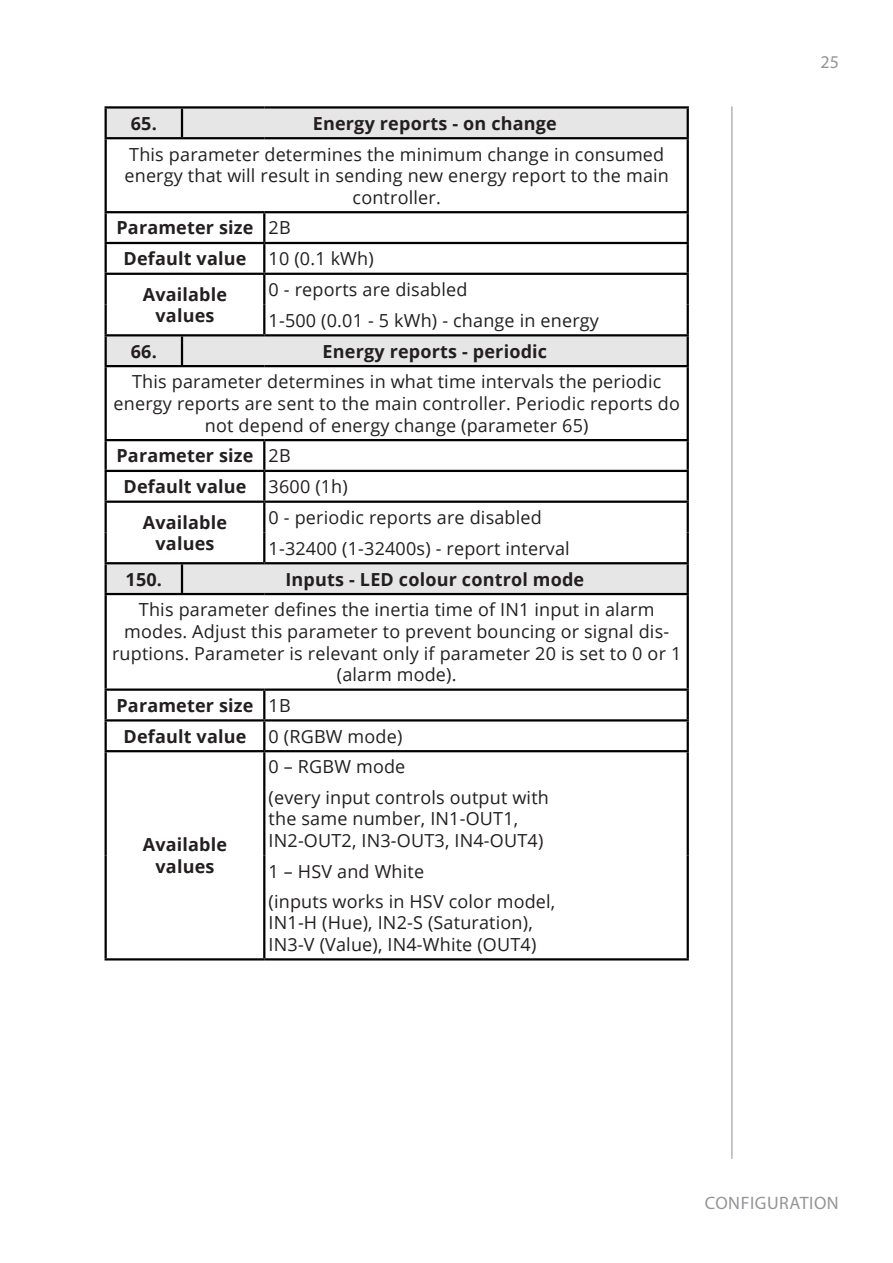
<style>
.page{position:relative;width:893px;height:1263px;background:#fff}
.page>*{position:absolute;margin:0;border:0;box-sizing:border-box;transform-origin:0 0}
.table-content-center{font:18px/21.6px "Open Sans";letter-spacing:.01em;color:#231f20;text-align:center}
.table-content-left{font:18px/21.6px "Open Sans";letter-spacing:.01em;color:#231f20}
.table-header-center{font:700 18px/21.6px "Open Sans";letter-spacing:.01em;color:#231f20;text-align:center}
.t1{font:18px "Myriad Pro";letter-spacing:.03em;color:#939598}
</style>
<div class="page">
<hr style="left:731px;top:106px;width:1px;height:1053px;background:#939598">
<svg style="left:107px;top:109px;width:580px;height:484px"></svg>
<hr style="left:105px;top:109px;width:2px;height:28px;background:#000">
<hr style="left:181px;top:109px;width:2px;height:28px;background:#000">
<hr style="left:687px;top:109px;width:2px;height:28px;background:#000">
<hr style="left:105px;top:139px;width:2px;height:72px;background:#000">
<hr style="left:687px;top:139px;width:2px;height:72px;background:#000">
<hr style="left:105px;top:213px;width:2px;height:29px;background:#000">
<hr style="left:263px;top:213px;width:2px;height:29px;background:#000">
<hr style="left:687px;top:213px;width:2px;height:29px;background:#000">
<hr style="left:105px;top:244px;width:2px;height:29px;background:#000">
<hr style="left:105px;top:106px;width:77px;height:3px;background:#000">
<hr style="left:182px;top:106px;width:82px;height:3px;background:#000">
<hr style="left:264px;top:106px;width:425px;height:3px;background:#000">
<hr style="left:105px;top:137px;width:77px;height:2px;background:#000">
<hr style="left:182px;top:137px;width:82px;height:2px;background:#000">
<hr style="left:264px;top:137px;width:425px;height:2px;background:#000">
<hr style="left:105px;top:211px;width:77px;height:2px;background:#000">
<hr style="left:182px;top:211px;width:82px;height:2px;background:#000">
<hr style="left:264px;top:211px;width:425px;height:2px;background:#000">
<hr style="left:263px;top:244px;width:2px;height:29px;background:#000">
<hr style="left:687px;top:244px;width:2px;height:29px;background:#000">
<hr style="left:105px;top:275px;width:2px;height:30px;background:#000">
<hr style="left:105px;top:305px;width:2px;height:29px;background:#000">
<hr style="left:263px;top:275px;width:2px;height:30px;background:#000">
<hr style="left:687px;top:275px;width:2px;height:30px;background:#000">
<hr style="left:263px;top:305px;width:2px;height:29px;background:#000">
<hr style="left:687px;top:305px;width:2px;height:29px;background:#000">
<hr style="left:105px;top:242px;width:77px;height:2px;background:#000">
<hr style="left:182px;top:242px;width:82px;height:2px;background:#000">
<hr style="left:264px;top:242px;width:425px;height:2px;background:#000">
<hr style="left:105px;top:273px;width:77px;height:2px;background:#000">
<hr style="left:182px;top:273px;width:82px;height:2px;background:#000">
<hr style="left:264px;top:273px;width:425px;height:2px;background:#000">
<hr style="left:105px;top:336px;width:2px;height:29px;background:#000">
<hr style="left:181px;top:336px;width:2px;height:29px;background:#000">
<hr style="left:105px;top:334px;width:77px;height:2px;background:#000">
<hr style="left:182px;top:334px;width:82px;height:2px;background:#000">
<hr style="left:264px;top:334px;width:425px;height:2px;background:#000">
<hr style="left:687px;top:336px;width:2px;height:29px;background:#000">
<hr style="left:105px;top:367px;width:2px;height:72px;background:#000">
<hr style="left:687px;top:367px;width:2px;height:72px;background:#000">
<hr style="left:105px;top:441px;width:2px;height:29px;background:#000">
<hr style="left:263px;top:441px;width:2px;height:29px;background:#000">
<hr style="left:687px;top:441px;width:2px;height:29px;background:#000">
<hr style="left:105px;top:472px;width:2px;height:29px;background:#000">
<hr style="left:105px;top:365px;width:77px;height:2px;background:#000">
<hr style="left:182px;top:365px;width:82px;height:2px;background:#000">
<hr style="left:264px;top:365px;width:425px;height:2px;background:#000">
<hr style="left:105px;top:439px;width:77px;height:2px;background:#000">
<hr style="left:182px;top:439px;width:82px;height:2px;background:#000">
<hr style="left:264px;top:439px;width:425px;height:2px;background:#000">
<hr style="left:263px;top:472px;width:2px;height:29px;background:#000">
<hr style="left:687px;top:472px;width:2px;height:29px;background:#000">
<hr style="left:105px;top:503px;width:2px;height:29px;background:#000">
<hr style="left:105px;top:532px;width:2px;height:30px;background:#000">
<hr style="left:263px;top:503px;width:2px;height:29px;background:#000">
<hr style="left:687px;top:503px;width:2px;height:29px;background:#000">
<hr style="left:263px;top:532px;width:2px;height:30px;background:#000">
<hr style="left:687px;top:532px;width:2px;height:30px;background:#000">
<hr style="left:105px;top:470px;width:77px;height:2px;background:#000">
<hr style="left:182px;top:470px;width:82px;height:2px;background:#000">
<hr style="left:264px;top:470px;width:425px;height:2px;background:#000">
<hr style="left:105px;top:501px;width:77px;height:2px;background:#000">
<hr style="left:182px;top:501px;width:82px;height:2px;background:#000">
<hr style="left:264px;top:501px;width:425px;height:2px;background:#000">
<hr style="left:105px;top:562px;width:77px;height:2px;background:#000">
<hr style="left:182px;top:562px;width:82px;height:2px;background:#000">
<hr style="left:264px;top:562px;width:425px;height:2px;background:#000">
<hr style="left:105px;top:564px;width:2px;height:29px;background:#000">
<hr style="left:181px;top:564px;width:2px;height:29px;background:#000">
<hr style="left:687px;top:564px;width:2px;height:29px;background:#000">
<hr style="left:105px;top:595px;width:2px;height:93px;background:#000">
<hr style="left:687px;top:595px;width:2px;height:93px;background:#000">
<hr style="left:105px;top:691px;width:2px;height:28px;background:#000">
<hr style="left:263px;top:691px;width:2px;height:28px;background:#000">
<hr style="left:687px;top:691px;width:2px;height:28px;background:#000">
<hr style="left:105px;top:721px;width:2px;height:29px;background:#000">
<hr style="left:105px;top:593px;width:77px;height:2px;background:#000">
<hr style="left:182px;top:593px;width:82px;height:2px;background:#000">
<hr style="left:264px;top:593px;width:425px;height:2px;background:#000">
<hr style="left:105px;top:688px;width:77px;height:3px;background:#000">
<hr style="left:182px;top:688px;width:82px;height:3px;background:#000">
<hr style="left:264px;top:688px;width:425px;height:3px;background:#000">
<hr style="left:263px;top:721px;width:2px;height:29px;background:#000">
<hr style="left:687px;top:721px;width:2px;height:29px;background:#000">
<hr style="left:105px;top:752px;width:2px;height:103px;background:#000">
<hr style="left:105px;top:855px;width:2px;height:103px;background:#000">
<hr style="left:263px;top:752px;width:2px;height:103px;background:#000">
<hr style="left:687px;top:752px;width:2px;height:103px;background:#000">
<hr style="left:263px;top:855px;width:2px;height:103px;background:#000">
<hr style="left:687px;top:855px;width:2px;height:103px;background:#000">
<hr style="left:105px;top:719px;width:77px;height:2px;background:#000">
<hr style="left:182px;top:719px;width:82px;height:2px;background:#000">
<hr style="left:264px;top:719px;width:425px;height:2px;background:#000">
<hr style="left:105px;top:750px;width:77px;height:2px;background:#000">
<hr style="left:182px;top:750px;width:82px;height:2px;background:#000">
<hr style="left:264px;top:750px;width:425px;height:2px;background:#000">
<hr style="left:105px;top:958px;width:77px;height:2px;background:#000">
<hr style="left:182px;top:958px;width:82px;height:2px;background:#000">
<hr style="left:264px;top:958px;width:425px;height:2px;background:#000">
<p class="table-header-center" style="left:131px;top:112px;width:28px">65.</p>
<p class="table-header-center" style="left:313px;top:112px;width:245px">Energy reports - on change</p>
<p class="table-content-center" style="left:125px;top:143px;width:546px">This parameter determines the minimum change in consumed energy that will result in sending new energy report to the main controller.</p>
<p class="table-header-center" style="left:116px;top:217px;width:139px">Parameter size</p>
<p class="table-content-left" style="left:269px;top:217px;width:24px">2B</p>
<p class="table-header-center" style="left:124px;top:247px;width:124px">Default value</p>
<p class="table-content-left" style="left:269px;top:247px;width:107px">10 (0.1 kWh)</p>
<p class="table-header-center" style="left:143px;top:283px;width:86px">Available values</p>
<p class="table-content-left" style="left:269px;top:278px;width:200px">0 - reports are disabled</p>
<p class="table-content-left" style="left:269px;top:309px;width:332px">1-500 (0.01 - 5 kWh) - change in energy</p>
<p class="table-header-center" style="left:131px;top:340px;width:28px">66.</p>
<p class="table-header-center" style="left:323px;top:340px;width:226px">Energy reports - periodic</p>
<p class="table-content-center" style="left:114px;top:371px;width:568px">This parameter determines in what time intervals the periodic energy reports are sent to the main controller. Periodic reports do not depend of energy change (parameter 65)</p>
<p class="table-header-center" style="left:116px;top:445px;width:139px">Parameter size</p>
<p class="table-content-left" style="left:269px;top:445px;width:24px">2B</p>
<p class="table-header-center" style="left:124px;top:475px;width:124px">Default value</p>
<p class="table-content-left" style="left:269px;top:475px;width:81px">3600 (1h)</p>
<p class="table-header-center" style="left:143px;top:511px;width:86px">Available values</p>
<p class="table-content-left" style="left:269px;top:506px;width:275px">0 - periodic reports are disabled</p>
<p class="table-content-left" style="left:269px;top:537px;width:303px">1-32400 (1-32400s) - report interval</p>
<p class="table-header-center" style="left:126px;top:568px;width:38px">150.</p>
<p class="table-header-center" style="left:285px;top:568px;width:300px">Inputs - LED colour control mode</p>
<p class="table-content-center" style="left:112px;top:598px;width:571px">This parameter defines the inertia time of IN1 input in alarm modes. Adjust this parameter to prevent bouncing or signal dis&shy;ruptions. Parameter is relevant only if parameter 20 is set to 0 or 1 (alarm mode).</p>
<p class="table-header-center" style="left:116px;top:694px;width:139px">Parameter size</p>
<p class="table-content-left" style="left:269px;top:694px;width:24px">1B</p>
<p class="table-header-center" style="left:124px;top:725px;width:124px">Default value</p>
<p class="table-content-left" style="left:269px;top:725px;width:135px">0 (RGBW mode)</p>
<p class="table-header-center" style="left:143px;top:833px;width:86px">Available values</p>
<p class="table-content-left" style="left:269px;top:756px;width:138px">0 – RGBW mode</p>
<p class="table-content-left" style="left:269px;top:786px;width:282px">(every input controls output with the same number, IN1‑OUT1,<br>IN2‑OUT2, IN3‑OUT3, IN4‑OUT4)</p>
<p class="table-content-left" style="left:269px;top:860px;width:157px">1 – HSV and White</p>
<p class="table-content-left" style="left:269px;top:890px;width:288px">(inputs works in HSV color model,<br>IN1‑H (Hue), IN2‑S (Saturation),<br>IN3‑V (Value), IN4‑White (OUT4)</p>
<p class="t1" style="left:820px;top:50px;width:20px">25</p>
<p class="t1" style="left:705px;top:1192px;width:136px">CONFIGURATION</p>
</div>
